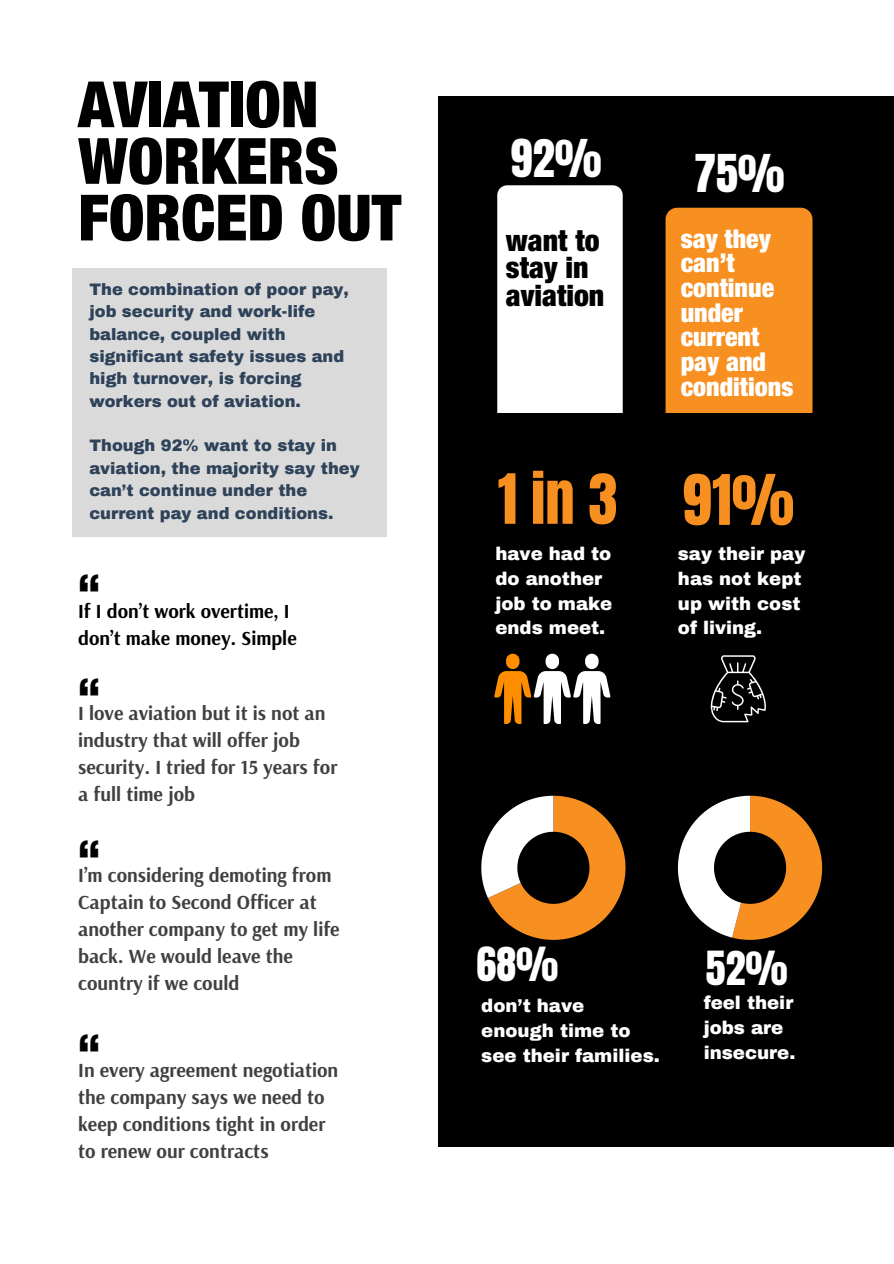
<style>
.page{position:relative;width:894px;height:1264px;background:#fff}
.page>*{position:absolute;margin:0;border:0;box-sizing:border-box;transform-origin:0 0}
.t1{font:900 condensed 63.9px/56.6px "Helvetica Neue LT Std";color:#000}
.t2{font:59.1px "Anton";color:#f79020}
.t3{font:58.8px "Anton";color:#f79020}
.t4{font:900 condensed 45.75px "Helvetica Neue LT Std";color:#000}
.t5{font:44.4px "Anton";color:#fff}
.t6{font:44.25px "Anton";color:#fff}
.t7{font:39.9px "Anton";color:#fff}
.t8{font:900 condensed 29.7px/27.8px "Helvetica Neue LT Std";color:#000}
.t9{font:900 condensed 25.95px/24.6px "Helvetica Neue LT Std";color:#fff}
.t10{font:700 19.95px/27px "Arsenal";color:#404040}
.t11{font:700 19.95px/27px "Arsenal";color:#000}
.t12{font:900 18.15px/24.8px "Archivo";color:#fff}
.t13{font:900 18px/24.8px "Archivo";color:#fff}
.t14{font:900 16.2px/22.4px "Archivo";color:#2e425a}
</style>
<div class="page">
<div style="left:438px;top:96px;width:455px;height:1050px;background:#000"></div>
<svg style="left:481px;top:795px;width:144px;height:144px"></svg>
<svg style="left:677px;top:795px;width:144px;height:144px"></svg>
<svg style="left:494px;top:653px;width:116px;height:71px"></svg>
<div style="left:665px;top:208px;width:147px;height:204px;background:#f79020"></div>
<div style="left:497px;top:185px;width:125px;height:227px;background:#fff"></div>
<svg style="left:710px;top:655px;width:55px;height:67px"></svg>
<div style="left:73px;top:268px;width:313px;height:268px;background:#dadada"></div>
<h1 class="t1" style="left:78px;top:85px;width:324px">AVIATION<br>WORKERS<br>FORCED OUT</h1>
<p class="t14" style="left:89px;top:278px;width:261px">The combination of poor pay, job security and work-life balance, coupled with significant safety issues and high turnover, is forcing workers out of aviation.</p>
<p class="t14" style="left:89px;top:435px;width:272px">Though 92% want to stay in aviation, the majority say they can’t continue under the current pay and conditions.</p>
<h3 class="t4" style="left:78px;top:574px;width:23px">“</h3>
<p class="t11" style="left:78px;top:597px;width:220px">If I don’t work overtime, I don’t make money. Simple</p>
<h3 class="t4" style="left:78px;top:678px;width:23px">“</h3>
<p class="t10" style="left:78px;top:699px;width:261px">I love aviation but it is not an industry that will offer job security. I tried for 15 years for a full time job</p>
<h3 class="t4" style="left:78px;top:840px;width:23px">“</h3>
<p class="t10" style="left:78px;top:860px;width:263px">I’m considering demoting from<br>Captain to Second Officer at another company to get my life back. We would leave the country if we could</p>
<h3 class="t4" style="left:78px;top:1033px;width:23px">“</h3>
<p class="t10" style="left:78px;top:1055px;width:261px">In every agreement negotiation the company says we need to keep conditions tight in order to renew our contracts</p>
<h3 class="t5" style="left:510px;top:127px;width:93px">92%</h3>
<h3 class="t8" style="left:506px;top:230px;width:100px">want to stay in aviation</h3>
<h3 class="t3" style="left:497px;top:457px;width:121px">1in3</h3>
<p class="t12" style="left:495px;top:541px;width:118px">have had to do another job to make ends meet.</p>
<h3 class="t6" style="left:694px;top:142px;width:92px">75%</h3>
<h3 class="t9" style="left:680px;top:230px;width:114px">say they can’t continue under current pay and conditions</h3>
<h2 class="t2" style="left:682px;top:457px;width:113px">91%</h2>
<p class="t13" style="left:677px;top:541px;width:129px">say their pay has not kept up with cost of living.</p>
<h3 class="t7" style="left:476px;top:935px;width:83px">68%</h3>
<p class="t12" style="left:481px;top:993px;width:180px">don’t have enough time to see their families.</p>
<h3 class="t7" style="left:705px;top:939px;width:83px">52%</h3>
<p class="t12" style="left:703px;top:990px;width:93px">feel their jobs are insecure.</p>
</div>
